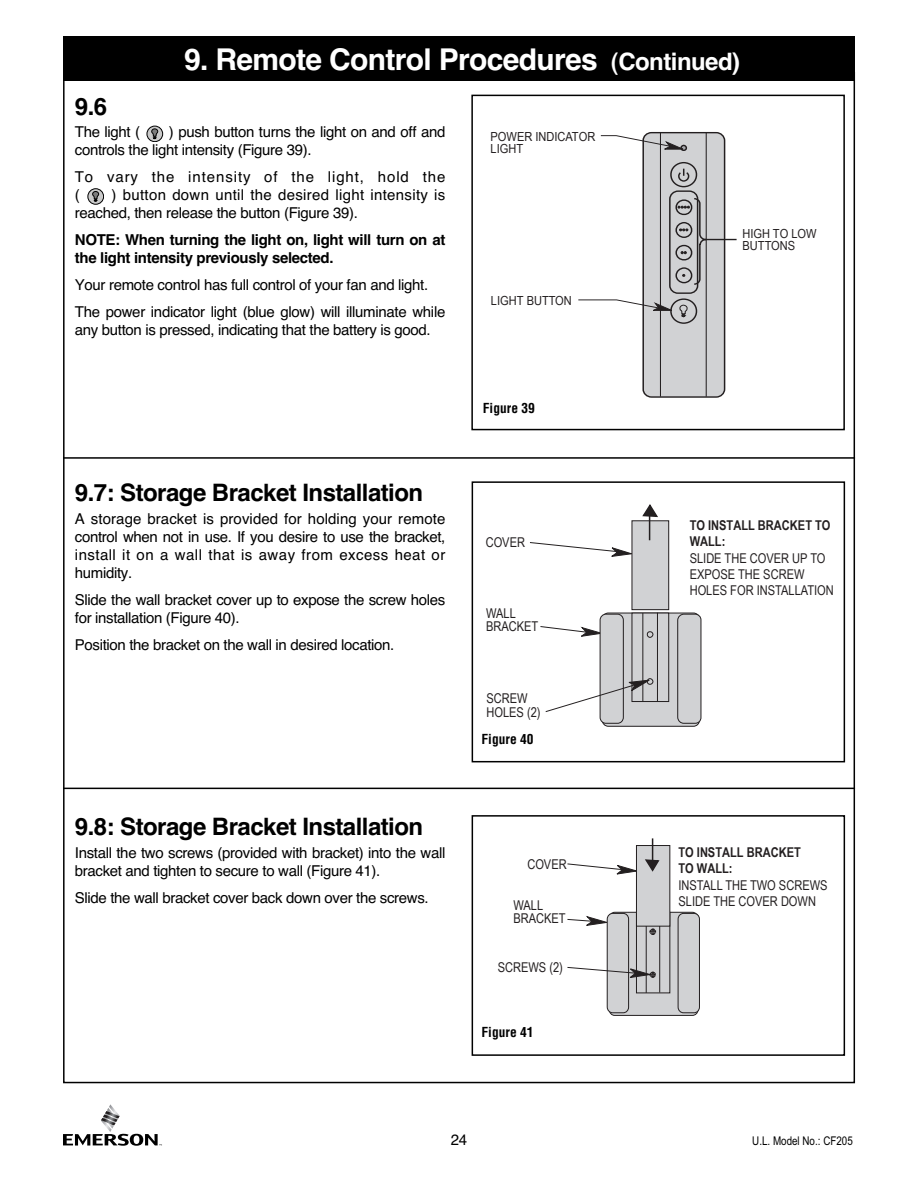
<style>
.page{position:relative;width:918px;height:1188px;background:#fff}
.page>*{position:absolute;margin:0;border:0;box-sizing:border-box;transform-origin:0 0}
.t1{font:700 30px "Helvetica";letter-spacing:-.02em;color:#fff}
.t2{font:700 24px "Helvetica";letter-spacing:-.02em;color:#000}
.t3{font:15px/18px "Helvetica";letter-spacing:-.02em;color:#000}
.t4{font:15px/18px "Helvetica";letter-spacing:.02em;color:#000}
.t5{font:700 15px/18px "Helvetica";letter-spacing:-.02em;color:#000}
.t6{font:15px/18px "Helvetica";letter-spacing:.06em;color:#000}
.t7{font:13.5px/16.2px "Arial Narrow";color:#231f20}
.t8{font:700 13.5px/16.2px "Arial Narrow";color:#231f20}
.t9{font:700 condensed 13.5px "Helvetica";color:#000}
.t10{font:12.6px/12.3px "Arial Narrow";color:#231f20;scale:1.08 1}
.t11{font:12px "Arial Narrow";color:#000}
.s1{font-size:24px}
</style>
<div class="page">
<svg style="left:63px;top:1104px;width:99px;height:42px"></svg>
<div style="left:63px;top:36px;width:792px;height:45px;background:#000"></div>
<svg style="left:530px;top:542px;width:102px;height:15px"></svg>
<svg style="left:540px;top:626px;width:60px;height:11px"></svg>
<div style="left:632px;top:521px;width:37px;height:89px;background:#d1d2d4"></div>
<div style="left:632px;top:520px;width:37px;height:90px;border:1px solid #231f20"></div>
<div style="left:602px;top:613px;width:97px;height:113px;background:#d1d2d4;border-radius:6px"></div>
<div style="left:602px;top:613px;width:98px;height:114px;border:1px solid #231f20;border-radius:6px"></div>
<div style="left:600px;top:614px;width:23px;height:109px;background:#d1d2d4;border-radius:6px"></div>
<div style="left:600px;top:614px;width:24px;height:110px;border:1px solid #231f20;border-radius:6px"></div>
<div style="left:678px;top:614px;width:23px;height:109px;background:#d1d2d4;border-radius:6px"></div>
<div style="left:677px;top:614px;width:25px;height:110px;border:1px solid #231f20;border-radius:6px"></div>
<div style="left:632px;top:613px;width:37px;height:89px;border:1px solid #231f20"></div>
<hr style="left:642px;top:613px;width:1px;height:89px;background:#231f20">
<hr style="left:657px;top:613px;width:1px;height:88px;background:#231f20">
<div style="left:647px;top:631px;width:6px;height:7px;border:1px solid #231f20;border-radius:50%"></div>
<div style="left:647px;top:678px;width:6px;height:7px;border:1px solid #231f20;border-radius:50%"></div>
<svg style="left:642px;top:504px;width:18px;height:36px"></svg>
<svg style="left:545px;top:679px;width:108px;height:33px"></svg>
<div style="left:472px;top:481px;width:373px;height:281px;border:2px solid #000"></div>
<div style="left:609px;top:912px;width:89px;height:103px;background:#d1d2d4;border-radius:6px"></div>
<div style="left:609px;top:912px;width:89px;height:104px;border:1px solid #231f20;border-radius:6px"></div>
<div style="left:607px;top:913px;width:22px;height:100px;background:#d1d2d4;border-radius:6px"></div>
<div style="left:607px;top:913px;width:22px;height:100px;border:1px solid #231f20;border-radius:6px"></div>
<div style="left:678px;top:913px;width:21px;height:100px;background:#d1d2d4;border-radius:6px"></div>
<div style="left:678px;top:913px;width:22px;height:100px;border:1px solid #231f20;border-radius:6px"></div>
<div style="left:636px;top:912px;width:34px;height:81px;border:1px solid #231f20"></div>
<hr style="left:646px;top:912px;width:1px;height:81px;background:#231f20">
<hr style="left:659px;top:912px;width:1px;height:81px;background:#231f20">
<svg style="left:650px;top:929px;width:6px;height:6px"></svg>
<div style="left:636px;top:846px;width:34px;height:80px;background:#d1d2d4"></div>
<div style="left:636px;top:845px;width:34px;height:82px;border:1px solid #231f20"></div>
<svg style="left:567px;top:838px;width:93px;height:36px"></svg>
<svg style="left:567px;top:917px;width:41px;height:9px"></svg>
<svg style="left:567px;top:967px;width:89px;height:11px"></svg>
<div style="left:472px;top:815px;width:373px;height:241px;border:2px solid #000"></div>
<hr style="left:63px;top:457px;width:792px;height:2px;background:#000">
<hr style="left:63px;top:788px;width:792px;height:1px;background:#000">
<svg style="left:88px;top:189px;width:16px;height:15px"></svg>
<div style="left:88px;top:188px;width:16px;height:17px;border:1px solid #000;border-radius:50%"></div>
<svg style="left:92px;top:191px;width:7px;height:11px"></svg>
<div style="left:643px;top:133px;width:82px;height:264px;background:#d1d2d4;border-radius:8px"></div>
<div style="left:642px;top:132px;width:83px;height:266px;border:1px solid #231f20;border-radius:8px"></div>
<hr style="left:660px;top:133px;width:1px;height:264px;background:#231f20">
<hr style="left:706px;top:133px;width:1px;height:264px;background:#231f20">
<div style="left:680px;top:145px;width:7px;height:6px;border:1px solid #231f20;border-radius:50%"></div>
<svg style="left:671px;top:163px;width:26px;height:24px"></svg>
<div style="left:670px;top:162px;width:27px;height:25px;border:1px solid #231f20;border-radius:50%"></div>
<svg style="left:679px;top:169px;width:11px;height:13px"></svg>
<svg style="left:671px;top:299px;width:26px;height:24px"></svg>
<div style="left:670px;top:298px;width:27px;height:26px;border:1px solid #231f20;border-radius:50%"></div>
<svg style="left:679px;top:304px;width:9px;height:13px"></svg>
<div style="left:669px;top:190px;width:29px;height:104px;border:1px solid #231f20;border-radius:8px"></div>
<div style="left:675px;top:199px;width:17px;height:16px;border:1px solid #231f20;border-radius:50%"></div>
<div style="left:675px;top:222px;width:17px;height:16px;border:1px solid #231f20;border-radius:50%"></div>
<div style="left:675px;top:245px;width:17px;height:16px;border:1px solid #231f20;border-radius:50%"></div>
<div style="left:675px;top:267px;width:17px;height:16px;border:1px solid #231f20;border-radius:50%"></div>
<hr style="left:705px;top:239px;width:32px;height:1px;background:#231f20">
<svg style="left:678px;top:197px;width:29px;height:89px"></svg>
<svg style="left:600px;top:135px;width:86px;height:15px"></svg>
<svg style="left:578px;top:300px;width:95px;height:11px"></svg>
<div style="left:471px;top:95px;width:374px;height:335px;border:2px solid #000"></div>
<svg style="left:147px;top:126px;width:16px;height:16px"></svg>
<div style="left:147px;top:126px;width:16px;height:16px;border:1px solid #000;border-radius:50%"></div>
<svg style="left:151px;top:129px;width:7px;height:10px"></svg>
<h1 class="t1" style="left:184px;top:42px;width:558px">9. Remote Control Procedures <span class="s1">(Continued)</span></h1>
<h2 class="t2" style="left:75px;top:92px;width:34px">9.6</h2>
<p class="t3" style="left:75px;top:123px;width:67px">The light (</p>
<p class="t3" style="left:75px;top:123px;width:372px;text-indent:94px">) push button turns the light on and off and controls the light intensity (Figure 39).</p>
<p class="t6" style="left:75px;top:168px;width:372px">To vary the intensity of the light, hold the (</p>
<p class="t4" style="left:75px;top:186px;width:372px;text-indent:37px">) button down until the desired light intensity is reached, then release the button (Figure 39).</p>
<p class="t5" style="left:75px;top:231px;width:372px">NOTE: When turning the light on, light will turn on at the light intensity previously selected.</p>
<p class="t3" style="left:75px;top:271px;width:372px;line-height:27px">Your remote control has full control of your fan and light.<br>The power indicator light (blue glow) will illuminate while</p>
<p class="t3" style="left:75px;top:321px;width:357px">any button is pressed, indicating that the battery is good.</p>
<h2 class="t2" style="left:75px;top:479px;width:350px">9.7: Storage Bracket Installation</h2>
<p class="t3" style="left:75px;top:510px;width:372px;text-align:justify">A storage bracket is provided for holding your remote control when not in use. If you desire to use the bracket, install it on a wall that is away from excess heat or humidity.</p>
<p class="t3" style="left:75px;top:591px;width:372px">Slide the wall bracket cover up to expose the screw holes for installation (Figure 40).</p>
<p class="t3" style="left:75px;top:636px;width:321px">Position the bracket on the wall in desired location.</p>
<h2 class="t2" style="left:75px;top:813px;width:350px">9.8: Storage Bracket Installation</h2>
<p class="t3" style="left:75px;top:843px;width:372px">Install the two screws (provided with bracket) into the wall bracket and tighten to secure to wall (Figure 41).</p>
<p class="t3" style="left:75px;top:888px;width:355px">Slide the wall bracket cover back down over the screws.</p>
<p class="t10" style="left:491px;top:130px;width:98px;line-height:12.8px">POWER INDICATOR<br>LIGHT</p>
<p class="t10" style="left:491px;top:294px;width:76px">LIGHT BUTTON</p>
<p class="t9" style="left:483px;top:400px;width:54px">Figure 39</p>
<p class="t7" style="left:486px;top:534px;width:41px">COVER</p>
<p class="t7" style="left:486px;top:606px;width:54px;line-height:13.5px">WALL<br>BRACKET</p>
<p class="t7" style="left:486px;top:691px;width:56px;line-height:13.5px">SCREW<br>HOLES (2)</p>
<p class="t9" style="left:482px;top:732px;width:54px">Figure 40</p>
<p class="t7" style="left:527px;top:856px;width:41px">COVER</p>
<p class="t10" style="left:743px;top:227px;width:70px">HIGH TO LOW<br>BUTTONS</p>
<p class="t8" style="left:690px;top:517px;width:142px">TO INSTALL BRACKET TO<br>WALL:</p>
<p class="t7" style="left:690px;top:550px;width:146px">SLIDE THE COVER UP TO<br>EXPOSE THE SCREW<br>HOLES FOR INSTALLATION</p>
<p class="t8" style="left:678px;top:844px;width:124px">TO INSTALL BRACKET<br>TO WALL:</p>
<p class="t7" style="left:678px;top:877px;width:151px">INSTALL THE TWO SCREWS</p>
<p class="t7" style="left:513px;top:897px;width:31px">WALL</p>
<p class="t7" style="left:678px;top:893px;width:139px">SLIDE THE COVER DOWN</p>
<p class="t7" style="left:513px;top:910px;width:54px">BRACKET</p>
<p class="t7" style="left:498px;top:959px;width:67px">SCREWS (2)</p>
<p class="t9" style="left:482px;top:1025px;width:54px">Figure 41</p>
<p class="t3" style="left:451px;top:1131px;width:18px">24</p>
<p class="t11" style="left:752px;top:1134px;width:102px">U.L. Model No.: CF205</p>
</div>
